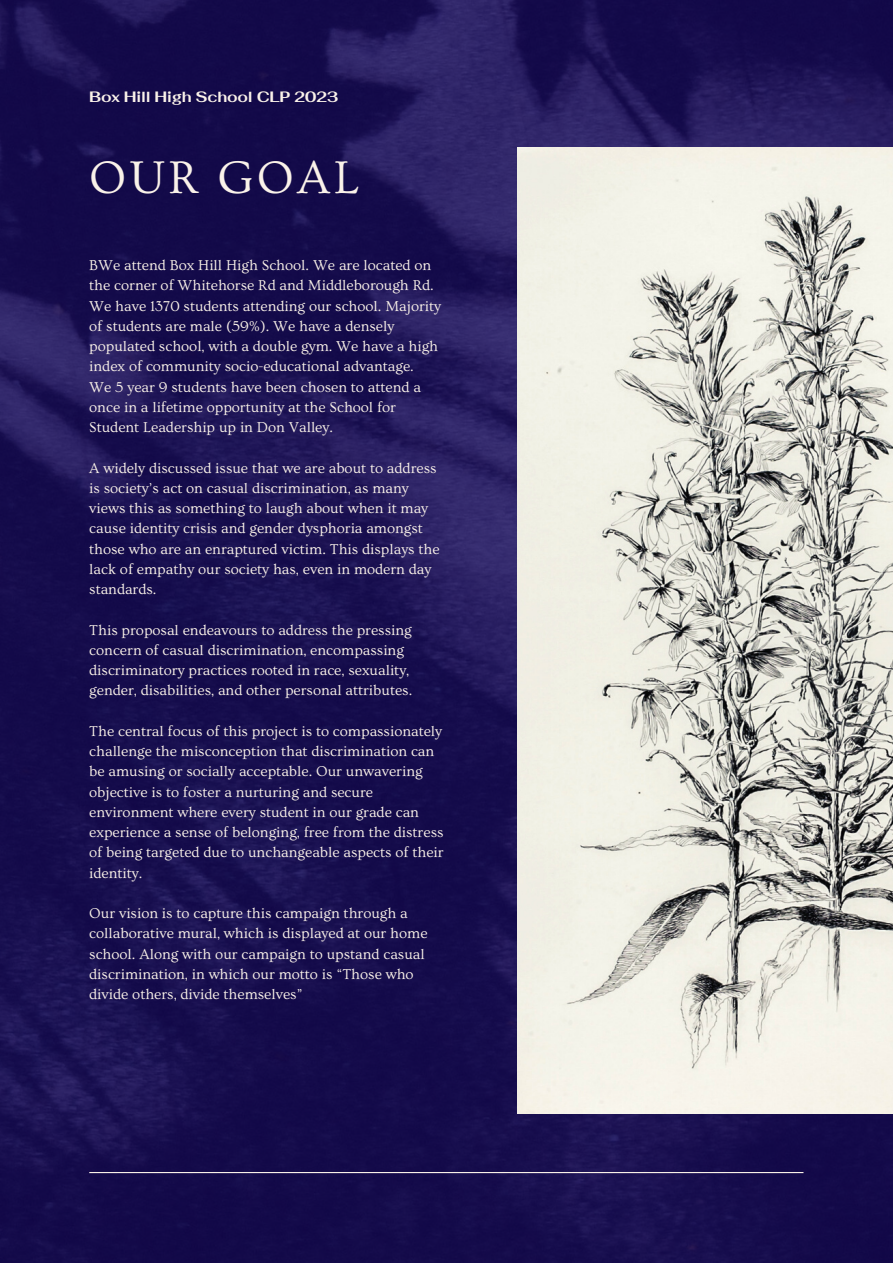
<style>
.page{position:relative;width:893px;height:1264px;background:#fff}
.page>*{position:absolute;margin:0;border:0;box-sizing:border-box;transform-origin:0 0}
.t1{font:48px "Ovo";letter-spacing:.07em;color:#faf2e9}
.t2{font:15px/20.2px "Ovo";color:#faf2e9}
.t3{font:700 15px "Fahkwang";letter-spacing:-.015em;color:#faf2e9}
</style>
<div class="page">
<img style="left:0;top:0;width:892px;height:1262px">
<img style="left:517px;top:148px;width:375px;height:965px">
<hr style="left:89px;top:1171px;width:714px;height:2px;background:#faf2e9">
<p class="t3" style="left:89px;top:87px;width:250px">Box Hill High School CLP 2023</p>
<p class="t1" style="left:89px;top:151px;width:271px">OUR GOAL</p>
<p class="t2" style="left:89px;top:255px;width:353px">BWe attend Box Hill High School. We are located on the corner of Whitehorse Rd and Middleborough Rd.<br>We have 1370 students attending our school. Majority of students are male (59%). We have a densely populated school, with a double gym. We have a high index of community socio-educational advantage.</p>
<p class="t2" style="left:89px;top:377px;width:333px">We 5 year 9 students have been chosen to attend a once in a lifetime opportunity at the School for<br>Student Leadership up in Don Valley.</p>
<p class="t2" style="left:89px;top:458px;width:352px">A widely discussed issue that we are about to address is society’s act on casual discrimination, as many views this as something to laugh about when it may cause identity crisis and gender dysphoria amongst those who are an enraptured victim. This displays the lack of empathy our society has, even in modern day standards.</p>
<p class="t2" style="left:89px;top:620px;width:324px">This proposal endeavours to address the pressing concern of casual discrimination, encompassing discriminatory practices rooted in race, sexuality, gender, disabilities, and other personal attributes.</p>
<p class="t2" style="left:89px;top:721px;width:356px">The central focus of this project is to compassionately challenge the misconception that discrimination can be amusing or socially acceptable. Our unwavering objective is to foster a nurturing and secure environment where every student in our grade can experience a sense of belonging, free from the distress of being targeted due to unchangeable aspects of their identity.</p>
<p class="t2" style="left:89px;top:903px;width:340px">Our vision is to capture this campaign through a collaborative mural, which is displayed at our home school. Along with our campaign to upstand casual discrimination, in which our motto is “Those who divide others, divide themselves”</p>
</div>
